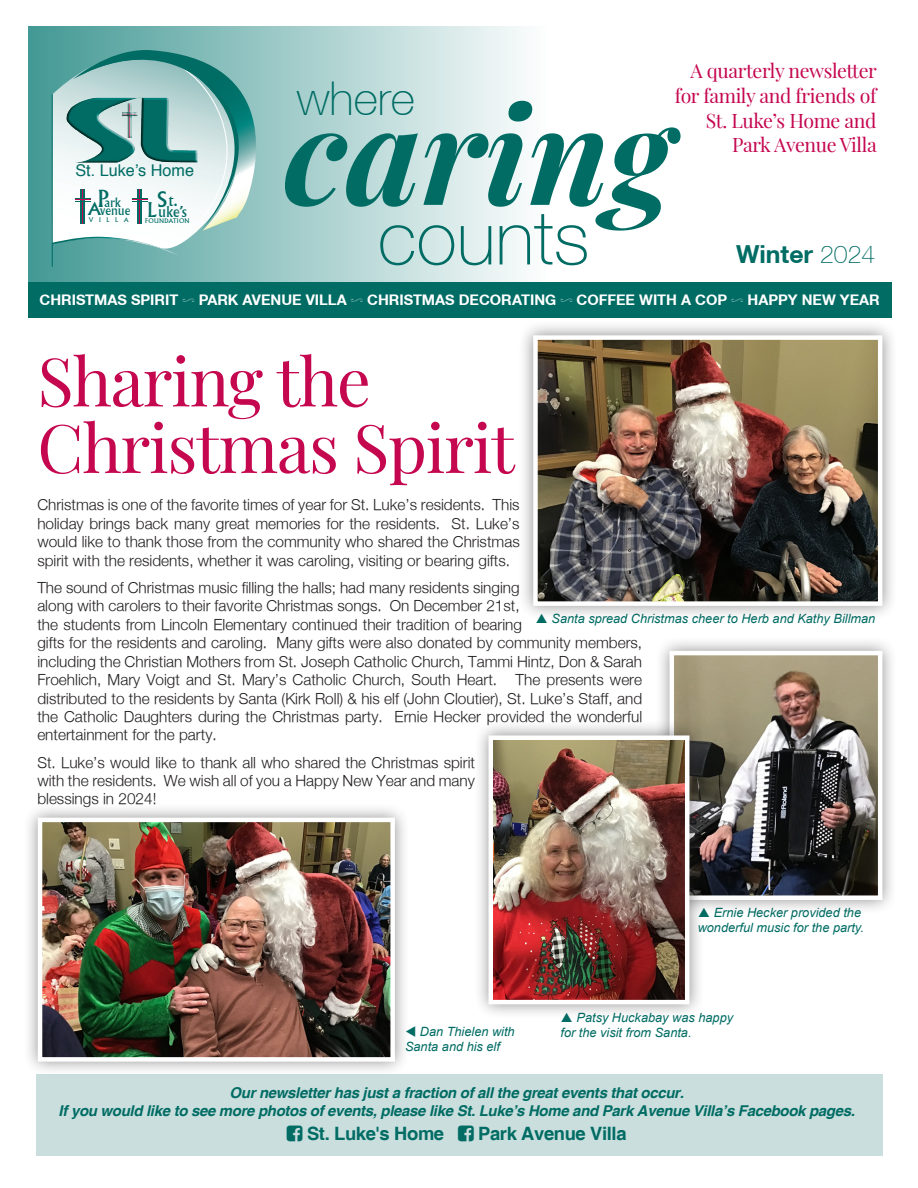
<style>
.page{position:relative;width:918px;height:1188px;background:#fff}
.page>*{position:absolute;margin:0;border:0;box-sizing:border-box;transform-origin:0 0}
.t1{font:italic 700 134.7px "Playfair Display";color:#006c64}
.t2{font:100 74.7px "Helvetica Neue CE";color:#006c64}
.t3{font:67.2px/66.6px "Playfair Display";letter-spacing:-.02em;color:#c50750}
.t4{font:100 46.65px "Helvetica Neue CE";color:#006c64}
.t5{font:700 24.9px "Helvetica Neue CE";color:#006c64}
.t6{font:19.5px/24.8px "Playfair Display";letter-spacing:-.02em;color:#c50750;text-align:right}
.t7{font:700 18.45px "Helvetica";letter-spacing:-.02em;color:#006c64}
.t8{font:16.2px "Helvetica";color:#006c64}
.t9{font:15.75px "Albertus";color:#006c64}
.t10{font:300 15.3px/18.5px "Helvetica Neue";color:#231f20;text-align:justify}
.t11{font:italic 700 15px/18px "Helvetica";letter-spacing:-.02em;color:#006c64;text-align:center}
.t12{font:700 14.7px "Helvetica Neue CE";color:#fff}
.t13{font:14.7px "Albertus";color:#006c64}
.t14{font:italic 12.75px/15.3px "Arial";color:#006c64;text-align:right}
.t15{font:12.6px "Albertus";letter-spacing:-.01em;color:#006c64}
.t16{font:6.3px "Albertus";letter-spacing:.05em;color:#006c64}
.s1{font-size:22.95px}
.s2{font-size:20.85px}
.s3{font-size:19.8px}
.s4{font-size:17.85px}
.s5{font-weight:100}
</style>
<div class="page">
<div style="left:28px;top:26px;width:519px;height:271px;background:linear-gradient(to right,#429994,#fdfefe)"></div>
<div style="left:28px;top:282px;width:864px;height:35px;background:#006c64"></div>
<hr style="left:52px;top:94px;width:1px;height:173px;background:#006c64">
<svg style="left:52px;top:32px;width:220px;height:223px"></svg>
<div style="left:36px;top:1074px;width:846px;height:82px;background:#c9dedd"></div>
<div style="left:518px;top:320px;width:380px;height:301px;background:#231f20;opacity:.5"></div>
<img style="left:538px;top:340px;width:339px;height:261px">
<div style="left:533px;top:335px;width:349px;height:271px;border:4px solid #fff"></div>
<div style="left:23px;top:802px;width:387px;height:275px;background:#231f20;opacity:.5"></div>
<img style="left:43px;top:823px;width:347px;height:234px">
<div style="left:38px;top:818px;width:357px;height:244px;border:4px solid #fff"></div>
<div style="left:654px;top:636px;width:244px;height:279px;background:#231f20;opacity:.5"></div>
<img style="left:675px;top:656px;width:202px;height:239px">
<div style="left:670px;top:651px;width:212px;height:249px;border:4px solid #fff"></div>
<div style="left:473px;top:720px;width:231px;height:299px;background:#231f20;opacity:.5"></div>
<img style="left:494px;top:740px;width:190px;height:259px">
<div style="left:489px;top:735px;width:200px;height:269px;border:4px solid #fff"></div>
<svg style="left:536px;top:613px;width:11px;height:8px"></svg>
<svg style="left:699px;top:908px;width:10px;height:9px"></svg>
<svg style="left:561px;top:1012px;width:11px;height:7px"></svg>
<p class="t8" style="left:75px;top:159px;width:120px">St. Lukeʼs Home</p>
<p class="t15" style="left:97px;top:195px;width:25px"><span class="s1">P</span>ark</p>
<p class="t9" style="left:157px;top:191px;width:22px"><span class="s2">S</span>t.</p>
<p class="t13" style="left:147px;top:203px;width:41px"><span class="s3">L</span>uke’s</p>
<p class="t16" style="left:145px;top:217px;width:46px">FOUNDATION</p>
<p class="t15" style="left:87px;top:203px;width:45px"><span class="s4">A</span>venue</p>
<p class="t16" style="left:89px;top:216px;width:41px">VILLA</p>
<p class="t6" style="left:675px;top:57px;width:203px">A quarterly newsletter for family and friends of<br>St. Luke’s Home and</p>
<p class="t6" style="left:732px;top:131px;width:146px">Park Avenue Villa</p>
<p class="t4" style="left:297px;top:72px;width:120px">where</p>
<p class="t1" style="left:284px;top:46px;width:390px">caring</p>
<p class="t2" style="left:378px;top:195px;width:213px">counts</p>
<p class="t5" style="left:736px;top:239px;width:141px">Winter <span class="s5">2024</span></p>
<p class="t12" style="left:40px;top:290px;width:842px">CHRISTMAS SPIRIT <sup>%</sup> PARK AVENUE VILLA <sup>%</sup> CHRISTMAS DECORATING <sup>%</sup> COFFEE WITH A COP <sup>%</sup> HAPPY NEW YEAR</p>
<p class="t3" style="left:37px;top:342px;width:479px">Sharing the<br>Christmas Spirit</p>
<p class="t10" style="left:37px;top:495px;width:484px">Christmas is one of the favorite times of year for St. Luke’s residents. This holiday brings back many great memories for the residents. St. Luke’s would like to thank those from the community who shared the Christmas spirit with the residents, whether it was caroling, visiting or bearing gifts.</p>
<p class="t10" style="left:37px;top:578px;width:606px;text-align:left">The sound of Christmas music filling the halls; had many residents singing<br>along with carolers to their favorite Christmas songs. On December 21st,<br>the students from Lincoln Elementary continued their tradition of bearing<br>gifts for the residents and caroling. Many gifts were also donated by community members, including the Christian Mothers from St. Joseph Catholic Church, Tammi Hintz, Don &amp; Sarah Froehlich, Mary Voigt and St. Mary’s Catholic Church, South Heart. The presents were distributed to the residents by Santa (Kirk Roll) &amp; his elf (John Cloutier), St. Luke’s Staff, and the Catholic Daughters during the Christmas party. Ernie Hecker provided the wonderful entertainment for the party.</p>
<p class="t10" style="left:37px;top:753px;width:439px">St. Luke’s would like to thank all who shared the Christmas spirit with the residents. We wish all of you a Happy New Year and many blessings in 2024!</p>
<p class="t14" style="left:552px;top:611px;width:325px">Santa spread Christmas cheer to Herb and Kathy Billman</p>
<p class="t14" style="left:698px;top:905px;width:168px">Ernie Hecker provided the wonderful music for the party.</p>
<p class="t14" style="left:577px;top:1010px;width:158px">Patsy Huckabay was happy</p>
<p class="t14" style="left:405px;top:1024px;width:111px">▼ Dan Thielen with</p>
<p class="t14" style="left:561px;top:1025px;width:133px">for the visit from Santa.</p>
<p class="t14" style="left:405px;top:1039px;width:96px">Santa and his elf</p>
<p class="t11" style="left:59px;top:1084px;width:798px">Our newsletter has just a fraction of all the great events that occur.<br>If you would like to see more photos of events, please like St. Luke’s Home and Park Avenue Villa’s Facebook pages.</p>
<p class="t7" style="left:307px;top:1123px;width:139px">St. Luke's Home</p>
<p class="t7" style="left:478px;top:1123px;width:150px">Park Avenue Villa</p>
</div>
